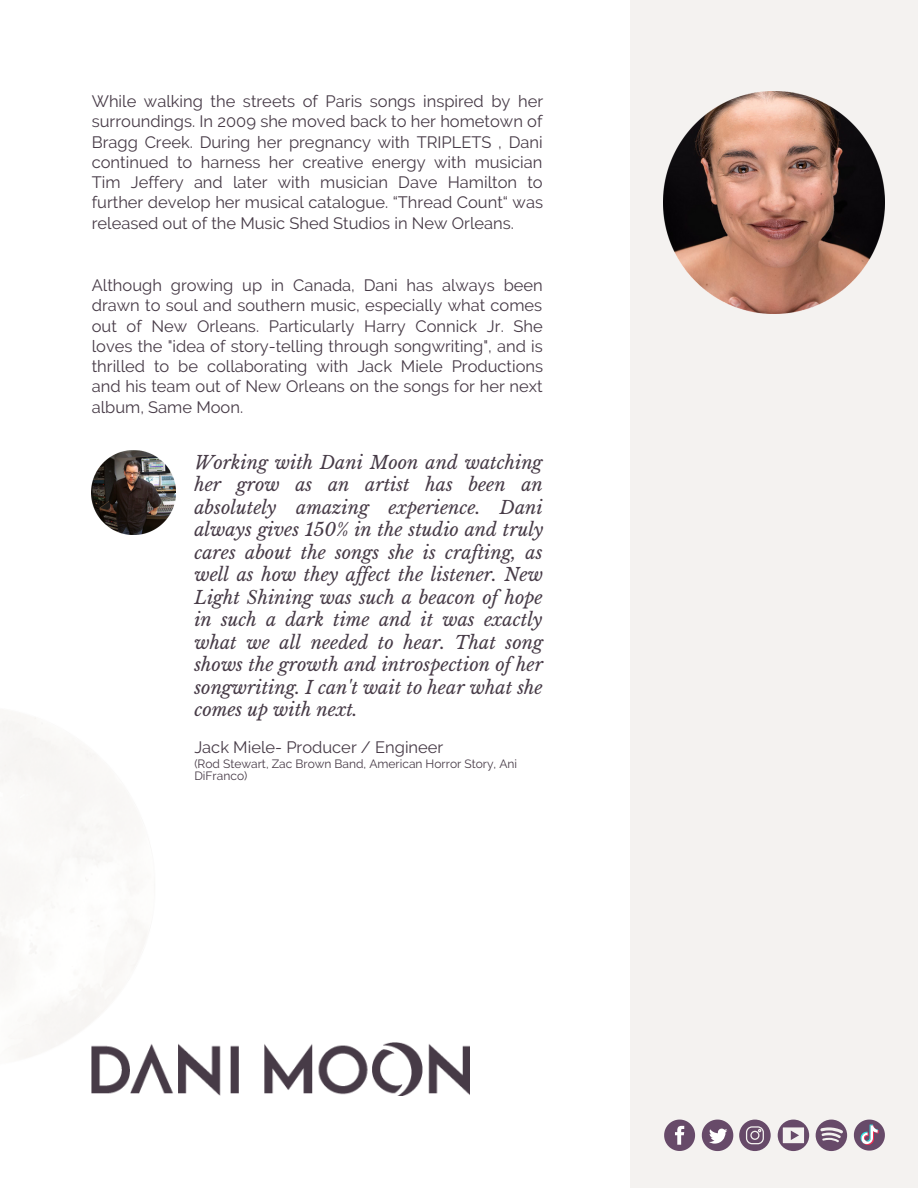
<style>
.page{position:relative;width:918px;height:1188px;background:#fff}
.page>*{position:absolute;margin:0;border:0;box-sizing:border-box;transform-origin:0 0}
.t1{font:italic 18px/22.5px "Libre Baskerville";color:#473b47;text-align:justify}
.t2{font:16.5px/20.2px "Raleway";color:#473b47;text-align:justify}
.t3{font:12px/12px "Raleway";color:#473b47}
</style>
<div class="page">
<div style="left:630px;top:0;width:288px;height:1188px;background:#f4f2f0"></div>
<img style="left:663px;top:92px;width:222px;height:221px">
<img style="left:92px;top:451px;width:83px;height:83px">
<svg style="left:664px;top:1120px;width:31px;height:31px"></svg>
<svg style="left:702px;top:1120px;width:31px;height:31px"></svg>
<svg style="left:739px;top:1120px;width:32px;height:31px"></svg>
<svg style="left:778px;top:1120px;width:31px;height:31px"></svg>
<svg style="left:816px;top:1120px;width:31px;height:31px"></svg>
<svg style="left:854px;top:1120px;width:31px;height:31px"></svg>
<img style="left:92px;top:1042px;width:378px;height:54px">
<p class="t2" style="left:92px;top:91px;width:453px">While walking the streets of Paris songs inspired by her surroundings. In 2009 she moved back to her hometown of Bragg Creek. During her pregnancy with TRIPLETS , Dani continued to harness her creative energy with musician Tim Jeffery and later with musician Dave Hamilton to further develop her musical catalogue. “Thread Count“ was released out of the Music Shed Studios in New Orleans.</p>
<p class="t2" style="left:92px;top:275px;width:453px">Although growing up in Canada, Dani has always been drawn to soul and southern music, especially what comes out of New Orleans. Particularly Harry Connick Jr. She loves the "idea of story-telling through songwriting", and is thrilled to be collaborating with Jack Miele Productions and his team out of New Orleans on the songs for her next album, Same Moon.</p>
<p class="t1" style="left:194px;top:451px;width:350px">Working with Dani Moon and watching her grow as an artist has been an absolutely amazing experience. Dani always gives 150% in the studio and truly cares about the songs she is crafting, as well as how they af ect the listener. New Light Shining was such a beacon of hope in such a dark time and it was exactly what we all needed to hear. That song shows the growth and introspection of her songwriting. I can't wait to hear what she comes up with next.</p>
<p class="t2" style="left:194px;top:737px;width:250px">Jack Miele- Producer / Engineer</p>
<p class="t3" style="left:194px;top:757px;width:324px">(Rod Stewart, Zac Brown Band, American Horror Story, Ani<br>DiFranco)</p>
</div>
